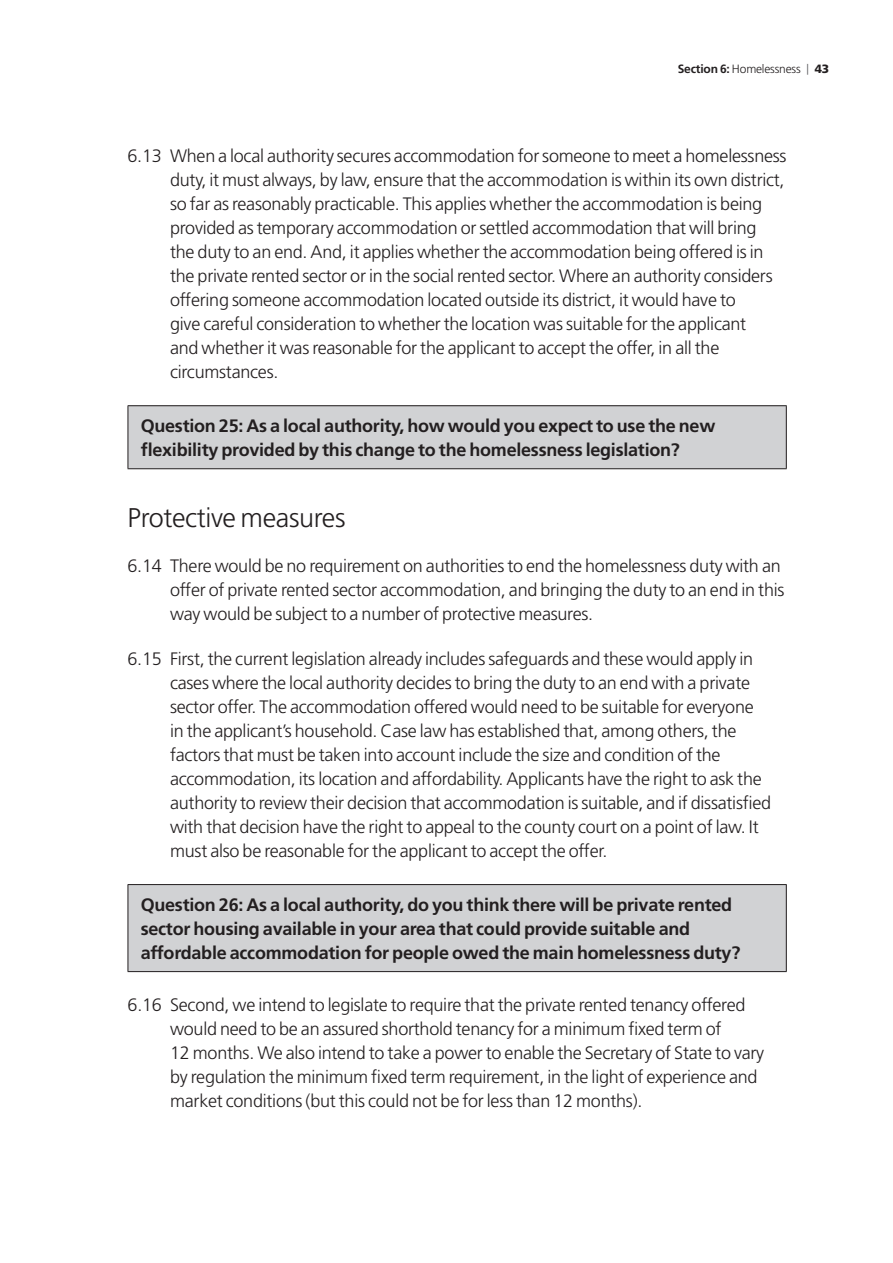
<style>
.page{position:relative;width:893px;height:1263px;background:#fff}
.page>*{position:absolute;margin:0;border:0;box-sizing:border-box;transform-origin:0 0}
.t1{font:300 27px "Frutiger LT Std";letter-spacing:-.015em;color:#231f20}
.t2{font:300 18px/24px "Frutiger LT Std";letter-spacing:-.015em;color:#231f20}
.t3{font:700 18px/24px "Frutiger LT Std";letter-spacing:-.015em;color:#231f20}
.t4{font:300 12px "Frutiger LT Std";letter-spacing:-.015em;color:#231f20}
.s1{font-weight:700}
.s2{font-size:10.8px;color:#57585a}
.s3{font-weight:900}
</style>
<div class="page">
<div style="left:128px;top:406px;width:658px;height:63px;background:#d1d2d4"></div>
<hr style="left:128px;top:405px;width:659px;height:1px;background:#231f20">
<hr style="left:128px;top:406px;width:1px;height:62px;background:#231f20">
<hr style="left:786px;top:406px;width:1px;height:62px;background:#231f20">
<hr style="left:128px;top:468px;width:659px;height:1px;background:#231f20">
<div style="left:128px;top:884px;width:658px;height:87px;background:#d1d2d4"></div>
<hr style="left:128px;top:884px;width:659px;height:1px;background:#231f20">
<hr style="left:128px;top:885px;width:1px;height:86px;background:#231f20">
<hr style="left:786px;top:885px;width:1px;height:86px;background:#231f20">
<hr style="left:128px;top:971px;width:659px;height:1px;background:#231f20">
<p class="t4" style="left:678px;top:62px;width:153px"><span class="s1">Section 6:</span> Homelessness <span class="s2">|</span> <span class="s3">43</span></p>
<p class="t2" style="left:170px;top:144px;width:618px;text-indent:-43px">6.13 When a local authority secures accommodation for someone to meet a homelessness duty, it must always, by law, ensure that the accommodation is within its own district, so far as reasonably practicable. This applies whether the accommodation is being provided as temporary accommodation or settled accommodation that will bring<br>the duty to an end. And, it applies whether the accommodation being offered is in the private rented sector or in the social rented sector. Where an authority considers offering someone accommodation located outside its district, it would have to<br>give careful consideration to whether the location was suitable for the applicant<br>and whether it was reasonable for the applicant to accept the offer, in all the circumstances.</p>
<p class="t3" style="left:141px;top:414px;width:576px">Question 25: As a local authority, how would you expect to use the new flexibility provided by this change to the homelessness legislation?</p>
<h1 class="t1" style="left:128px;top:502px;width:219px">Protective measures</h1>
<p class="t2" style="left:170px;top:554px;width:616px;text-indent:-43px">6.14 There would be no requirement on authorities to end the homelessness duty with an offer of private rented sector accommodation, and bringing the duty to an end in this way would be subject to a number of protective measures.</p>
<p class="t2" style="left:170px;top:647px;width:603px;text-indent:-43px">6.15 First, the current legislation already includes safeguards and these would apply in cases where the local authority decides to bring the duty to an end with a private sector offer. The accommodation offered would need to be suitable for everyone in the applicant’s household. Case law has established that, among others, the factors that must be taken into account include the size and condition of the accommodation, its location and affordability. Applicants have the right to ask the authority to review their decision that accommodation is suitable, and if dissatisfied with that decision have the right to appeal to the county court on a point of law. It must also be reasonable for the applicant to accept the offer.</p>
<p class="t3" style="left:141px;top:893px;width:601px">Question 26: As a local authority, do you think there will be private rented sector housing available in your area that could provide suitable and affordable accommodation for people owed the main homelessness duty?</p>
<p class="t2" style="left:170px;top:993px;width:596px;text-indent:-43px">6.16 Second, we intend to legislate to require that the private rented tenancy offered would need to be an assured shorthold tenancy for a minimum fixed term of<br>12 months. We also intend to take a power to enable the Secretary of State to vary by regulation the minimum fixed term requirement, in the light of experience and market conditions (but this could not be for less than 12 months).</p>
</div>
